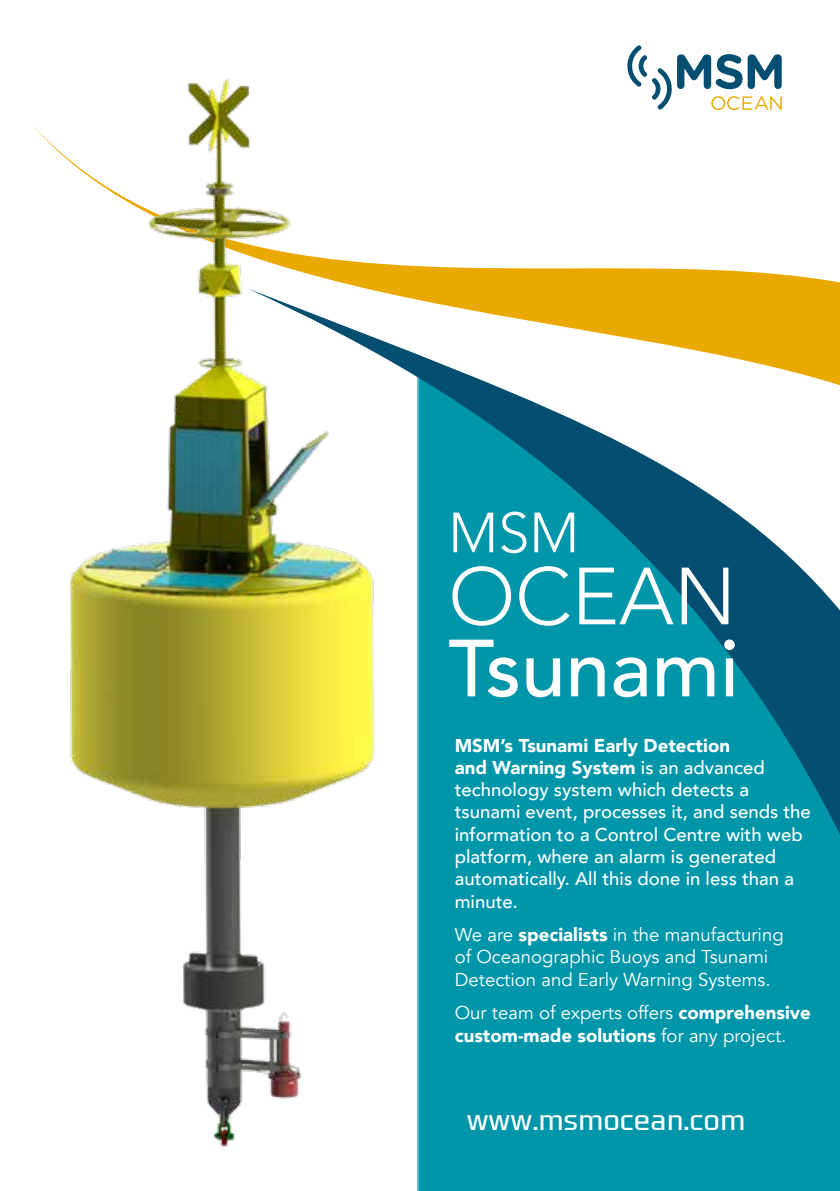
<style>
.page{position:relative;width:840px;height:1191px;background:#fff}
.page>*{position:absolute;margin:0;border:0;box-sizing:border-box;transform-origin:0 0}
.t1{font:500 80px "Avenir";color:#fff}
.t2{font:300 80px "Avenir";color:#fff}
.t3{font:300 56px "Avenir";color:#fff}
.t4{font:300 28px "Olney";color:#fff}
.t5{font:500 18.6px/22.2px "Avenir";color:#fff}
.t6{font:18.6px/22.2px "Avenir";color:#fff}
.s1{font-weight:900}
</style>
<div class="page">
<div style="left:417px;top:888px;width:422px;height:303px;background:#0096aa"></div>
<svg style="left:417px;top:385px;width:422px;height:503px;fill:#0096aa"></svg>
<svg style="left:627px;top:45px;width:154px;height:65px"></svg>
<svg style="left:33px;top:126px;width:806px;height:259px"></svg>
<img style="left:46px;top:78px;width:355px;height:1069px">
<h2 class="t3" style="left:448px;top:500px;width:132px">MSM</h2>
<h1 class="t2" style="left:448px;top:549px;width:289px">OCEAN</h1>
<h1 class="t1" style="left:448px;top:599px;width:292px">Tsunami</h1>
<p class="t5" style="left:454px;top:733px;width:357px"><span class="s1">MSM’s Tsunami Early Detection<br>and Warning System</span> is an advanced technology system which detects a tsunami event, processes it, and sends the information to a Control Centre with web platform, where an alarm is generated automatically. All this done in less than a minute.</p>
<p class="t6" style="left:454px;top:924px;width:330px">We are <span class="s1">specialists</span> in the manufacturing of Oceanographic Buoys and Tsunami<br>Detection and Early Warning Systems.</p>
<p class="t6" style="left:454px;top:1002px;width:357px">Our team of experts offers <span class="s1">comprehensive custom-made solutions</span> for any project.</p>
<h3 class="t4" style="left:466px;top:1101px;width:279px">www.msmocean.com</h3>
</div>
